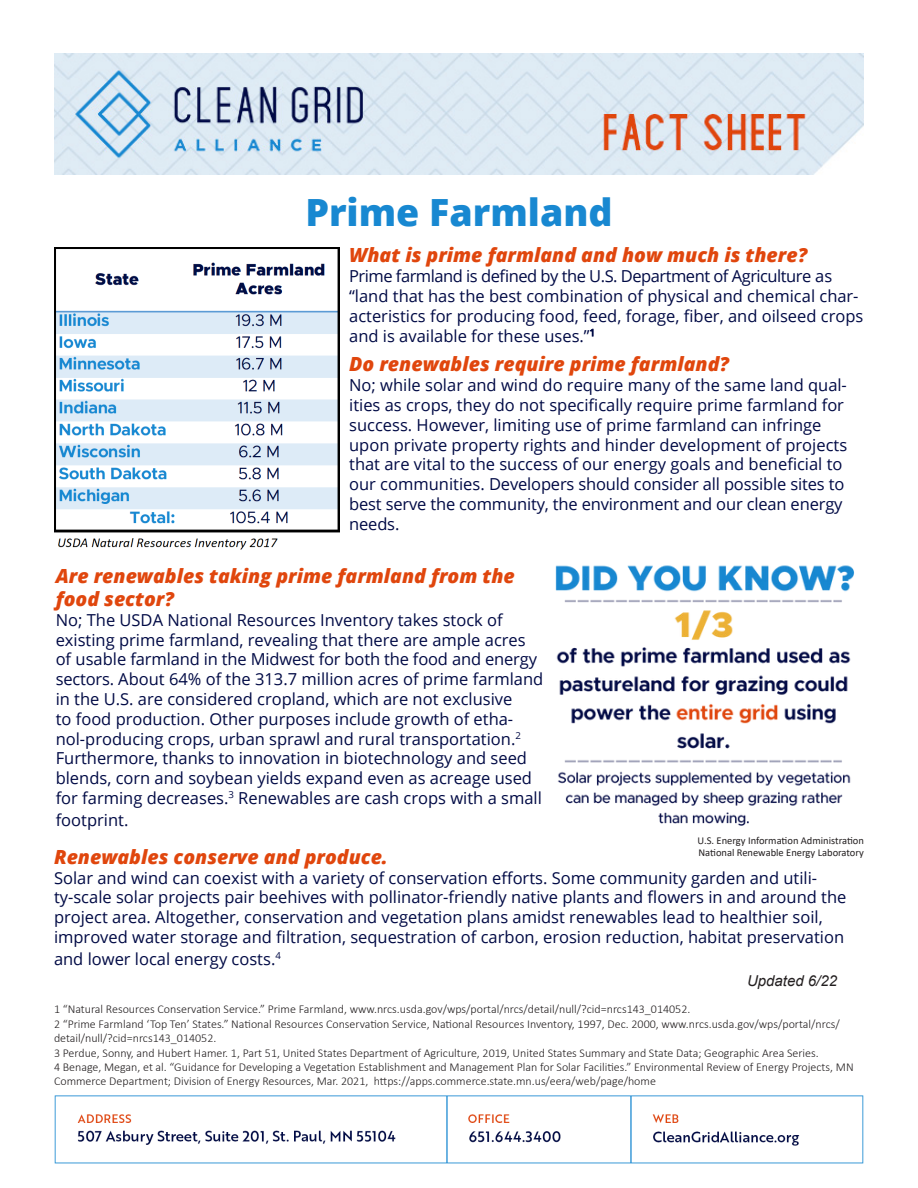
<style>
.page{position:relative;width:918px;height:1188px;background:#fff}
.page>*{position:absolute;margin:0;border:0;box-sizing:border-box;transform-origin:0 0}
.t1{font:800 37.5px "Open Sans";color:#1888d1}
.t2{font:italic 800 19.5px/23.4px "Open Sans";color:#e0460d}
.t3{font:16.5px/19.8px "Open Sans";color:#000a45}
.t4{font:italic 15px "Arial";color:#231f20}
.t5{font:300 12px/14.4px "Calibri";color:#231f20}
.t6{font:10.5px "Calibri";color:#231f20}
</style>
<div class="page">
<img style="left:54px;top:1095px;width:810px;height:69px">
<img style="left:54px;top:54px;width:810px;height:121px">
<img style="left:555px;top:565px;width:300px;height:261px">
<img style="left:54px;top:247px;width:286px;height:303px">
<p class="t1" style="left:305px;top:184px;width:309px">Prime Farmland</p>
<p class="t2" style="left:349px;top:243px;width:460px">What is prime farmland and how much is there?</p>
<p class="t3" style="left:349px;top:266px;width:516px">Prime farmland is defined by the U.S. Department of Agriculture as “land that has the best combination of physical and chemical char&shy;acteristics for producing food, feed, forage, fiber, and oilseed crops and is available for these uses.”<sup>1</sup></p>
<p class="t2" style="left:349px;top:352px;width:381px">Do renewables require prime farmland?</p>
<p class="t3" style="left:349px;top:375px;width:500px">No; while solar and wind do require many of the same land qual&shy;ities as crops, they do not specifically require prime farmland for success. However, limiting use of prime farmland can infringe upon private property rights and hinder development of projects that are vital to the success of our energy goals and beneficial to our communities. Developers should consider all possible sites to best serve the community, the environment and our clean energy needs.</p>
<p class="t2" style="left:56px;top:563px;width:461px">Are renewables taking prime farmland from the food sector?</p>
<p class="t3" style="left:56px;top:609px;width:489px">No; The USDA National Resources Inventory takes stock of existing prime farmland, revealing that there are ample acres of usable farmland in the Midwest for both the food and energy sectors. About 64% of the 313.7 million acres of prime farmland in the U.S. are considered cropland, which are not exclusive<br>to food production. Other purposes include growth of etha&shy;nol-producing crops, urban sprawl and rural transportation.<sup>2<br></sup>Furthermore, thanks to innovation in biotechnology and seed blends, corn and soybean yields expand even as acreage used for farming decreases.<sup>3</sup> Renewables are cash crops with a small</p>
<p class="t3" style="left:56px;top:809px;width:74px">footprint.</p>
<p class="t6" style="left:698px;top:833px;width:168px">U.S. Energy Information Administration</p>
<p class="t6" style="left:698px;top:846px;width:167px">National Renewable Energy Laboratory</p>
<p class="t2" style="left:54px;top:844px;width:335px">Renewables conserve and produce.</p>
<p class="t3" style="left:54px;top:867px;width:794px">Solar and wind can coexist with a variety of conservation efforts. Some community garden and utili&shy;ty-scale solar projects pair beehives with pollinator-friendly native plants and flowers in and around the project area. Altogether, conservation and vegetation plans amidst renewables lead to healthier soil, improved water storage and filtration, sequestration of carbon, erosion reduction, habitat preservation</p>
<p class="t3" style="left:54px;top:948px;width:228px">and lower local energy costs.<sup>4</sup></p>
<p class="t4" style="left:747px;top:971px;width:92px">Updated 6/22</p>
<p class="t5" style="left:54px;top:1002px;width:638px">1 “Natural Resources Conservation Service.” Prime Farmland, www.nrcs.usda.gov/wps/portal/nrcs/detail/null/?cid=nrcs143_014052.</p>
<p class="t5" style="left:54px;top:1017px;width:787px">2 “Prime Farmland ‘Top Ten’ States.” National Resources Conservation Service, National Resources Inventory, 1997, Dec. 2000, www.nrcs.usda.gov/wps/portal/nrcs/ detail/null/?cid=nrcs143_014052.</p>
<p class="t5" style="left:54px;top:1045px;width:766px">3 Perdue, Sonny, and Hubert Hamer. 1, Part 51, United States Department of Agriculture, 2019, United States Summary and State Data; Geographic Area Series.</p>
<p class="t5" style="left:54px;top:1060px;width:801px">4 Benage, Megan, et al. “Guidance for Developing a Vegetation Establishment and Management Plan for Solar Facilities.” Environmental Review of Energy Projects, MN<br>Commerce Department; Division of Energy Resources, Mar. 2021, https://apps.commerce.state.mn.us/eera/web/page/home</p>
</div>
